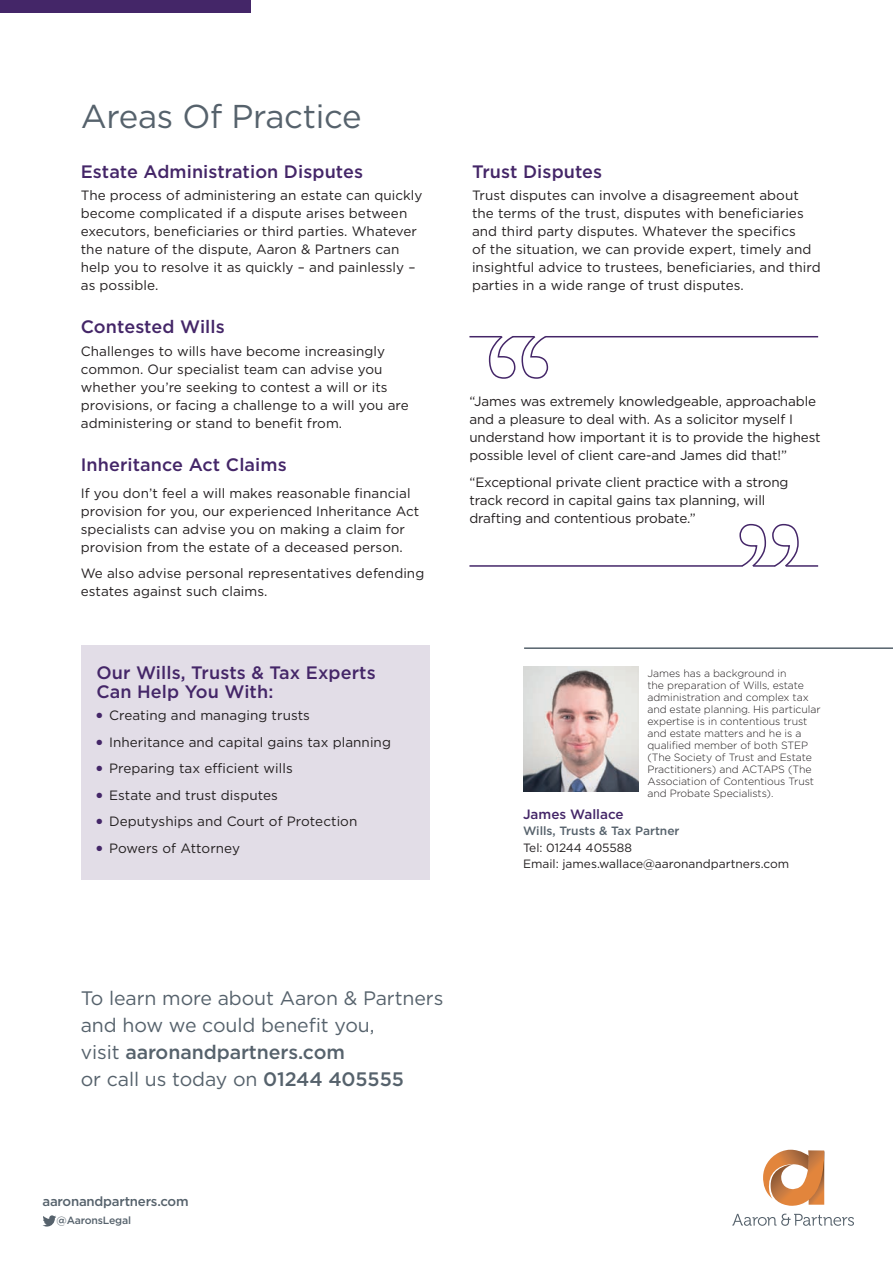
<style>
.page{position:relative;width:893px;height:1263px;background:#fff}
.page>*{position:absolute;margin:0;border:0;box-sizing:border-box;transform-origin:0 0}
.t1{font:33px "Gotham";letter-spacing:-.01em;color:#56626c}
.t2{font:19.5px/27px "Gotham";letter-spacing:-.005em;color:#56626c}
.t3{font:500 18px/19.5px "Gotham";letter-spacing:.005em;color:#442668}
.t4{font:13.5px/18px "Gotham";letter-spacing:.005em;color:#231f20}
.t5{font:500 13.5px "Gotham";color:#442668}
.t6{font:500 13.2px "Gotham";letter-spacing:-.015em;color:#56626c}
.t7{font:12px/16.5px "Gotham";color:#231f20}
.t8{font:500 12px "Gotham";color:#56626c}
.t9{font:300 10.5px/12px "Gotham";letter-spacing:-.005em;color:#231f20}
.t10{font:500 10.5px "Gotham";letter-spacing:-.015em;color:#56626c}
.s1{font-weight:500}
</style>
<div class="page">
<div style="left:0;top:0;width:251px;height:13px;background:#442668"></div>
<svg style="left:43px;top:1215px;width:13px;height:11px"></svg>
<svg style="left:732px;top:1213px;width:122px;height:13px"></svg>
<svg style="left:763px;top:1150px;width:62px;height:56px"></svg>
<hr style="left:524px;top:647px;width:369px;height:2px;background:#56626c">
<img style="left:523px;top:666px;width:116px;height:126px">
<div style="left:81px;top:645px;width:348px;height:235px;background:#e2dde7"></div>
<hr style="left:469px;top:565px;width:273px;height:2px;background:#442668">
<hr style="left:786px;top:565px;width:32px;height:2px;background:#442668">
<svg style="left:739px;top:523px;width:60px;height:44px"></svg>
<hr style="left:545px;top:336px;width:273px;height:1px;background:#442668">
<hr style="left:469px;top:336px;width:33px;height:1px;background:#442668">
<svg style="left:488px;top:336px;width:61px;height:43px"></svg>
<h1 class="t1" style="left:81px;top:95px;width:282px">Areas Of Practice</h1>
<h3 class="t3" style="left:81px;top:161px;width:284px">Estate Administration Disputes</h3>
<p class="t4" style="left:81px;top:186px;width:343px">The process of administering an estate can quickly become complicated if a dispute arises between executors, beneficiaries or third parties. Whatever the nature of the dispute, Aaron &amp; Partners can help you to resolve it as quickly – and painlessly – as possible.</p>
<h3 class="t3" style="left:81px;top:317px;width:145px">Contested Wills</h3>
<p class="t4" style="left:81px;top:341px;width:330px">Challenges to wills have become increasingly common. Our specialist team can advise you whether you’re seeking to contest a will or its provisions, or facing a challenge to a will you are administering or stand to benefit from.</p>
<h3 class="t3" style="left:81px;top:455px;width:207px">Inheritance Act Claims</h3>
<p class="t4" style="left:81px;top:483px;width:340px">If you don’t feel a will makes reasonable financial provision for you, our experienced Inheritance Act specialists can advise you on making a claim for provision from the estate of a deceased person.</p>
<p class="t4" style="left:81px;top:564px;width:345px">We also advise personal representatives defending estates against such claims.</p>
<h3 class="t3" style="left:96px;top:662px;width:281px">Our Wills, Trusts &amp; Tax Experts<br>Can Help You With:</h3>
<p class="t4" style="left:96px;top:706px;width:215px"><sup>●</sup> Creating and managing trusts</p>
<p class="t4" style="left:96px;top:733px;width:296px"><sup>●</sup> Inheritance and capital gains tax planning</p>
<p class="t4" style="left:96px;top:759px;width:198px"><sup>●</sup> Preparing tax efficient wills</p>
<p class="t4" style="left:96px;top:786px;width:183px"><sup>●</sup> Estate and trust disputes</p>
<p class="t4" style="left:96px;top:812px;width:262px"><sup>●</sup> Deputyships and Court of Protection</p>
<p class="t4" style="left:96px;top:839px;width:145px"><sup>●</sup> Powers of Attorney</p>
<h3 class="t3" style="left:472px;top:161px;width:132px">Trust Disputes</h3>
<p class="t4" style="left:472px;top:186px;width:350px">Trust disputes can involve a disagreement about the terms of the trust, disputes with beneficiaries and third party disputes. Whatever the specifics<br>of the situation, we can provide expert, timely and insightful advice to trustees, beneficiaries, and third parties in a wide range of trust disputes.</p>
<p class="t4" style="left:469px;top:392px;width:353px">“James was extremely knowledgeable, approachable and a pleasure to deal with. As a solicitor myself I understand how important it is to provide the highest possible level of client care-and James did that!”</p>
<p class="t4" style="left:469px;top:473px;width:321px">“Exceptional private client practice with a strong track record in capital gains tax planning, will drafting and contentious probate.”</p>
<p class="t9" style="left:647px;top:667px;width:175px">James has a background in<br>the preparation of Wills, estate administration and complex tax and estate planning. His particular expertise is in contentious trust and estate matters and he is a qualified member of both STEP (The Society of Trust and Estate<br>Practitioners) and ACTAPS (The<br>Association of Contentious Trust and Probate Specialists).</p>
<p class="t5" style="left:523px;top:805px;width:102px">James Wallace</p>
<p class="t8" style="left:523px;top:823px;width:158px">Wills, Trusts &amp; Tax Partner</p>
<p class="t7" style="left:523px;top:839px;width:268px">Tel: 01244 405588<br>Email: james.wallace@aaronandpartners.com</p>
<h2 class="t2" style="left:81px;top:984px;width:364px">To learn more about Aaron &amp; Partners and how we could benefit you,<br>visit <span class="s1">aaronandpartners.com<br></span>or call us today on <span class="s1">01244 405555</span></h2>
<p class="t6" style="left:43px;top:1192px;width:148px">aaronandpartners.com</p>
<p class="t10" style="left:57px;top:1214px;width:76px">@AaronsLegal</p>
</div>
